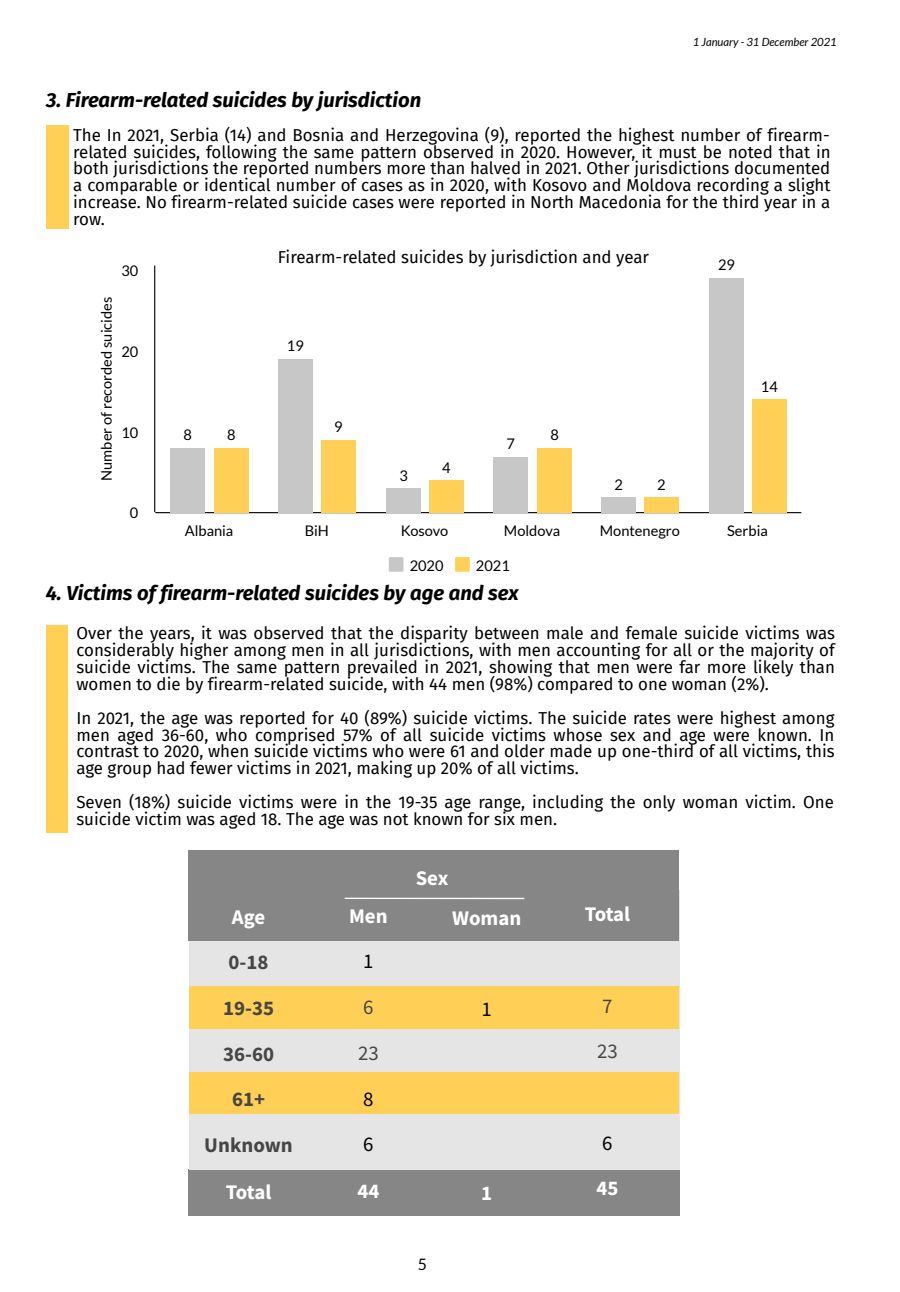
<style>
.page{position:relative;width:900px;height:1292px;background:#fff}
.page>*{position:absolute;margin:0;border:0;box-sizing:border-box;transform-origin:0 0}
.t1{font:700 20.8px "Source Sans Pro";color:#fff}
.t2{font:700 20.8px/45px "Source Sans Pro";color:#464646;text-align:center}
.t3{font:20.8px/45px "Source Sans Pro";color:#464646}
.t4{font:20.8px/45px "Source Sans Pro";color:#000}
.t5{font:italic 700 20.25px "Fira Sans";color:#000}
.t6{font:16.9px/16.9px "Fira Sans";color:#000;text-align:justify}
.t7{font:15.75px "Lato";color:#000}
.t8{font:14.65px "Lato";color:#000}
.t9{font:14.6px "Lato";color:#000}
.t10{font:italic 11.25px "Lato";color:#000}
</style>
<div class="page">
<div style="left:46px;top:125px;width:23px;height:103px;background:#ffcf56"></div>
<hr style="left:155px;top:512px;width:646px;height:1px;background:#000">
<hr style="left:154px;top:266px;width:1px;height:246px;background:#000">
<div style="left:170px;top:448px;width:35px;height:64px;background:#c7c7c7"></div>
<div style="left:278px;top:359px;width:35px;height:153px;background:#c7c7c7"></div>
<div style="left:386px;top:488px;width:35px;height:24px;background:#c7c7c7"></div>
<div style="left:493px;top:457px;width:35px;height:55px;background:#c7c7c7"></div>
<div style="left:601px;top:497px;width:35px;height:15px;background:#c7c7c7"></div>
<div style="left:709px;top:278px;width:35px;height:234px;background:#c7c7c7"></div>
<div style="left:214px;top:448px;width:35px;height:64px;background:#ffcf56"></div>
<div style="left:321px;top:440px;width:35px;height:72px;background:#ffcf56"></div>
<div style="left:429px;top:480px;width:35px;height:32px;background:#ffcf56"></div>
<div style="left:537px;top:448px;width:35px;height:64px;background:#ffcf56"></div>
<div style="left:644px;top:497px;width:35px;height:15px;background:#ffcf56"></div>
<div style="left:752px;top:399px;width:35px;height:113px;background:#ffcf56"></div>
<svg style="left:389px;top:557px;width:14px;height:14px"></svg>
<svg style="left:455px;top:557px;width:15px;height:14px"></svg>
<div style="left:46px;top:626px;width:22px;height:206px;background:#ffcf56"></div>
<div style="left:188px;top:1169px;width:492px;height:46px;background:#868686"></div>
<div style="left:189px;top:890px;width:490px;height:279px;background:#e5e5e5"></div>
<div style="left:188px;top:850px;width:490px;height:90px;background:#868686"></div>
<div style="left:189px;top:986px;width:489px;height:42px;background:#ffcf56"></div>
<svg style="left:344px;top:897px;width:181px;height:3px"></svg>
<div style="left:189px;top:1072px;width:489px;height:42px;background:#ffcf56"></div>
<p class="t5" style="left:46px;top:88px;width:377px">3. Firearm-related suicides by jurisdiction</p>
<p class="t10" style="left:693px;top:35px;width:146px">1 January - 31 December 2021</p>
<p class="t6" style="left:73px;top:127px;width:759px">The In 2021, Serbia (14) and Bosnia and Herzegovina (9), reported the highest number of firearm&shy;related suicides, following the same pattern observed in 2020. However, it must be noted that in both jurisdictions the reported numbers more than halved in 2021. Other jurisdictions documented a comparable or identical number of cases as in 2020, with Kosovo and Moldova recording a slight increase. No firearm-related suicide cases were reported in North Macedonia for the third year in a row.</p>
<p class="t8" style="left:98px;top:481px;width:185px;rotate:-90deg">Number of recorded suicides</p>
<p class="t9" style="left:121px;top:261px;width:18px">30</p>
<p class="t9" style="left:121px;top:342px;width:18px">20</p>
<p class="t9" style="left:121px;top:423px;width:18px">10</p>
<p class="t9" style="left:130px;top:503px;width:10px">0</p>
<p class="t9" style="left:183px;top:425px;width:10px">8</p>
<p class="t9" style="left:227px;top:425px;width:10px">8</p>
<p class="t6" style="left:278px;top:249px;width:373px">Firearm-related suicides by jurisdiction and year</p>
<p class="t9" style="left:287px;top:337px;width:18px">19</p>
<p class="t9" style="left:334px;top:418px;width:10px">9</p>
<p class="t9" style="left:400px;top:466px;width:10px">3</p>
<p class="t9" style="left:442px;top:458px;width:10px">4</p>
<p class="t9" style="left:506px;top:434px;width:10px">7</p>
<p class="t9" style="left:550px;top:425px;width:10px">8</p>
<p class="t9" style="left:615px;top:475px;width:10px">2</p>
<p class="t9" style="left:657px;top:475px;width:10px">2</p>
<p class="t9" style="left:718px;top:256px;width:18px">29</p>
<p class="t9" style="left:761px;top:377px;width:18px">14</p>
<p class="t9" style="left:185px;top:521px;width:50px">Albania</p>
<p class="t9" style="left:305px;top:521px;width:26px">BiH</p>
<p class="t9" style="left:401px;top:521px;width:49px">Kosovo</p>
<p class="t9" style="left:504px;top:521px;width:58px">Moldova</p>
<p class="t9" style="left:600px;top:521px;width:82px">Montenegro</p>
<p class="t9" style="left:727px;top:521px;width:42px">Serbia</p>
<p class="t9" style="left:410px;top:556px;width:35px">2020</p>
<p class="t9" style="left:476px;top:556px;width:35px">2021</p>
<p class="t5" style="left:46px;top:581px;width:474px">4. Victims of firearm-related suicides by age and sex</p>
<p class="t6" style="left:76px;top:625px;width:760px">Over the years, it was observed that the disparity between male and female suicide victims was considerably higher among men in all jurisdictions, with men accounting for all or the majority of suicide victims. The same pattern prevailed in 2021, showing that men were far more likely than women to die by firearm-related suicide, with 44 men (98%) compared to one woman (2%).</p>
<p class="t6" style="left:76px;top:709px;width:760px">In 2021, the age was reported for 40 (89%) suicide victims. The suicide rates were highest among men aged 36-60, who comprised 57% of all suicide victims whose sex and age were known. In contrast to 2020, when suicide victims who were 61 and older made up one-third of all victims, this age group had fewer victims in 2021, making up 20% of all victims.</p>
<p class="t6" style="left:76px;top:794px;width:759px">Seven (18%) suicide victims were in the 19-35 age range, including the only woman victim. One suicide victim was aged 18. The age was not known for six men.</p>
<p class="t1" style="left:232px;top:903px;width:35px">Age</p>
<p class="t2" style="left:229px;top:939px;width:41px">0-18</p>
<p class="t2" style="left:223px;top:985px;width:52px">19-35</p>
<p class="t2" style="left:223px;top:1031px;width:52px">36-60<br>61+</p>
<p class="t2" style="left:204px;top:1122px;width:90px">Unknown</p>
<p class="t1" style="left:226px;top:1178px;width:47px">Total</p>
<p class="t1" style="left:349px;top:902px;width:40px">Men</p>
<p class="t4" style="left:363px;top:938px;width:12px">1</p>
<p class="t3" style="left:363px;top:984px;width:12px">6</p>
<p class="t3" style="left:358px;top:1030px;width:22px">23</p>
<p class="t4" style="left:363px;top:1076px;width:12px">8<br>6</p>
<p class="t1" style="left:357px;top:1177px;width:23px">44</p>
<p class="t1" style="left:416px;top:864px;width:34px">Sex</p>
<p class="t1" style="left:452px;top:904px;width:71px">Woman</p>
<p class="t4" style="left:482px;top:986px;width:12px">1</p>
<p class="t7" style="left:418px;top:1253px;width:11px">5</p>
<p class="t1" style="left:481px;top:1179px;width:12px">1</p>
<p class="t1" style="left:585px;top:900px;width:47px">Total</p>
<p class="t3" style="left:597px;top:983px;width:22px">7<br>23</p>
<p class="t4" style="left:602px;top:1120px;width:12px">6</p>
<p class="t1" style="left:596px;top:1174px;width:23px">45</p>
</div>
